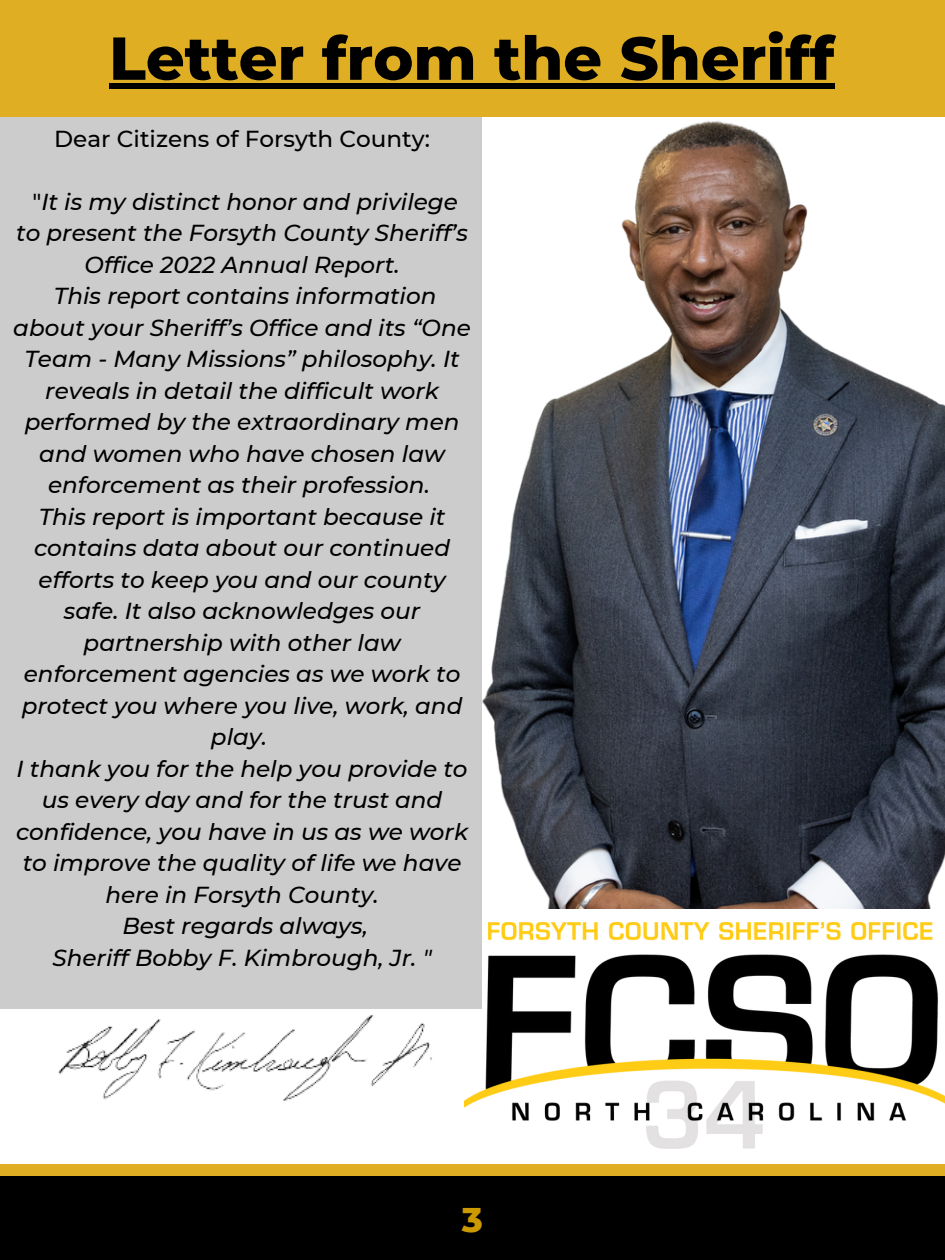
<style>
.page{position:relative;width:945px;height:1260px;background:#fff}
.page>*{position:absolute;margin:0;border:0;box-sizing:border-box;transform-origin:0 0}
.t1{font:800 60.38px "Montserrat";color:#000}
.t2{font:800 35px "Montserrat";color:#c90}
.t3{font:italic 500 23.1px/31.5px "Montserrat";color:#000;text-align:center}
.t4{font:500 23.1px "Montserrat";color:#000}
.s1{font-style:normal}
</style>
<div class="page">
<div style="left:0;top:1176px;width:945px;height:84px;background:#000"></div>
<div style="left:0;top:1164px;width:945px;height:12px;background:#dfae23"></div>
<img style="left:58px;top:1015px;width:374px;height:86px">
<div style="left:0;top:117px;width:482px;height:891px;background:#ccc"></div>
<div style="left:0;top:1px;width:945px;height:116px;background:#dfae23"></div>
<div style="left:109px;top:84px;width:725px;height:5px;background:#000"></div>
<img style="left:472px;top:0;width:473px;height:908px">
<img style="left:464px;top:923px;width:481px;height:226px">
<p class="t1" style="left:109px;top:21px;width:727px">Letter from the Sheriff</p>
<p class="t4" style="left:54px;top:125px;width:377px">Dear Citizens of Forsyth County:</p>
<p class="t3" style="left:16px;top:186px;width:453px"><span class="s1">"</span>It is my distinct honor and privilege to present the Forsyth County Sheriff’s<br>Office 2022 Annual Report.</p>
<p class="t3" style="left:13px;top:280px;width:459px">This report contains information about your Sheriff’s Office and its “One Team - Many Missions” philosophy. It reveals in detail the difficult work performed by the extraordinary men and women who have chosen law enforcement as their profession.</p>
<p class="t3" style="left:22px;top:501px;width:442px">This report is important because it contains data about our continued efforts to keep you and our county safe. It also acknowledges our partnership with other law enforcement agencies as we work to protect you where you live, work, and play.</p>
<p class="t3" style="left:16px;top:753px;width:454px">I thank you for the help you provide to us every day and for the trust and confidence, you have in us as we work to improve the quality of life we have here in Forsyth County.</p>
<p class="t3" style="left:122px;top:910px;width:247px">Best regards always,</p>
<p class="t3" style="left:52px;top:942px;width:381px">Sheriff Bobby F. Kimbrough, Jr. "</p>
<p class="t2" style="left:462px;top:1198px;width:23px">3</p>
</div>
